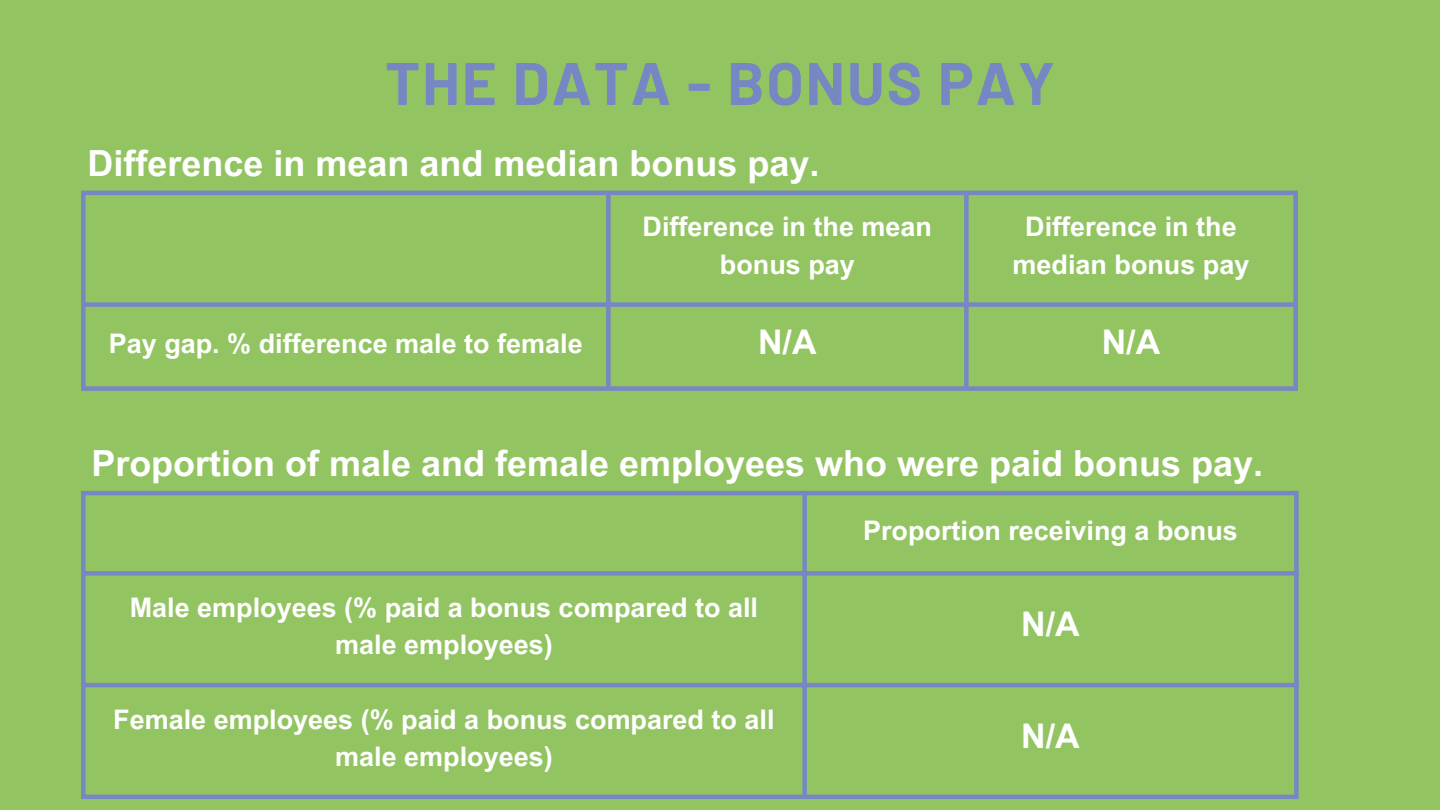
<style>
.page{position:relative;width:1440px;height:810px;background:#93c462}
.page>*{position:absolute;margin:0;border:0;box-sizing:border-box;transform-origin:0 0}
.t1{font:700 60px "Barlow";letter-spacing:.03em;color:#7687c3}
.t2{font:700 36px "Arial MT Pro";color:#fff}
.t3{font:700 34px "Arial MT Pro";color:#fff}
.t4{font:700 27px/37.5px "Arial MT Pro";color:#fff;text-align:center}
</style>
<div class="page">
<div style="left:81px;top:495px;width:5px;height:300px;background:#7687c3"></div>
<div style="left:802px;top:495px;width:5px;height:300px;background:#7687c3"></div>
<div style="left:1294px;top:495px;width:5px;height:300px;background:#7687c3"></div>
<hr style="left:81px;top:491px;width:1218px;height:4px;background:#7687c3">
<div style="left:81px;top:571px;width:1218px;height:5px;background:#7687c3"></div>
<hr style="left:81px;top:683px;width:1218px;height:4px;background:#7687c3">
<hr style="left:81px;top:795px;width:1218px;height:4px;background:#7687c3">
<div style="left:81px;top:195px;width:5px;height:191px;background:#7687c3"></div>
<div style="left:606px;top:195px;width:5px;height:191px;background:#7687c3"></div>
<div style="left:964px;top:195px;width:5px;height:191px;background:#7687c3"></div>
<div style="left:1293px;top:195px;width:5px;height:191px;background:#7687c3"></div>
<hr style="left:81px;top:191px;width:1217px;height:4px;background:#7687c3">
<div style="left:81px;top:302px;width:1217px;height:5px;background:#7687c3"></div>
<div style="left:81px;top:386px;width:1217px;height:5px;background:#7687c3"></div>
<p class="t1" style="left:385px;top:45px;width:671px">THE DATA - BONUS PAY</p>
<p class="t2" style="left:87px;top:150px;width:733px">Difference in mean and median bonus pay.</p>
<p class="t4" style="left:643px;top:211px;width:291px">Difference in the mean bonus pay</p>
<p class="t4" style="left:1013px;top:211px;width:238px">Difference in the median bonus pay</p>
<p class="t4" style="left:109px;top:328px;width:475px">Pay gap. % difference male to female</p>
<p class="t3" style="left:758px;top:329px;width:60px">N/A</p>
<p class="t3" style="left:1102px;top:329px;width:60px">N/A</p>
<p class="t2" style="left:91px;top:450px;width:1173px">Proportion of male and female employees who were paid bonus pay.</p>
<p class="t4" style="left:130px;top:592px;width:630px">Male employees (% paid a bonus compared to all male employees)</p>
<p class="t4" style="left:113px;top:704px;width:663px">Female employees (% paid a bonus compared to all male employees)</p>
<h1 class="t4" style="left:863px;top:515px;width:376px">Proportion receiving a bonus</h1>
<p class="t3" style="left:1021px;top:612px;width:60px">N/A</p>
<p class="t3" style="left:1021px;top:723px;width:60px">N/A</p>
</div>
